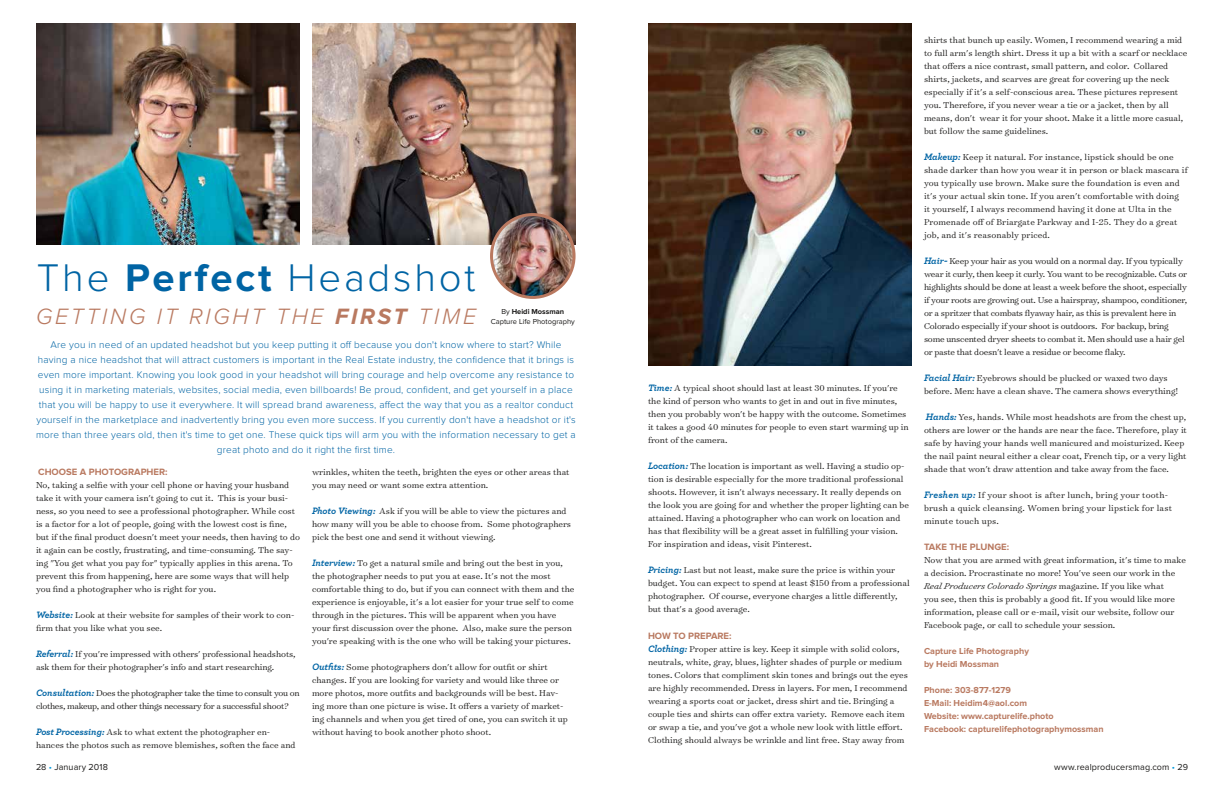
<style>
.page{position:relative;width:1224px;height:792px;background:#fff}
.page>*{position:absolute;margin:0;border:0;box-sizing:border-box;transform-origin:0 0}
.t1{font:300 40px "Proxima Nova";letter-spacing:.07em;color:#0064a4}
.t2{font:italic 300 23px "Proxima Nova";letter-spacing:.12em;color:#b97960}
.t3{font:300 10px/15px "Proxima Nova";letter-spacing:.02em;color:#0064a4;text-align:center}
.t4{font:300 9.8px/13px "Surveyor Text";color:#1c1b1a}
.t5{font:300 9.8px/13px "Surveyor Text";letter-spacing:-.02em;color:#1c1b1a}
.t6{font:300 9.8px/13px "Surveyor Text";letter-spacing:-.03em;color:#1c1b1a}
.t7{font:300 9.8px/13px "Surveyor Text";letter-spacing:.02em;color:#1c1b1a}
.t8{font:700 9.5px "Proxima Nova";color:#b97960}
.t9{font:700 9px/13px "Proxima Nova";color:#b97960}
.t10{font:9px "Proxima Nova";letter-spacing:.01em;color:#1c1b1a}
.t11{font:7.5px/10px "Proxima Nova";color:#1c1b1a;text-align:center}
.s1{font-weight:700}
.s2{font-family:"Archer Pro";font-weight:700;font-style:italic;color:#0064a4}
.s3{font-style:italic}
.s4{color:#0098dd}
</style>
<div class="page">
<img style="left:36px;top:24px;width:264px;height:221px">
<img style="left:312px;top:24px;width:264px;height:221px">
<img style="left:648px;top:24px;width:264px;height:342px">
<img style="left:492px;top:215px;width:82px;height:81px">
<div style="left:490px;top:213px;width:86px;height:86px;border:3px solid #b97960;border-radius:50%"></div>
<h1 class="t1" style="left:37px;top:260px;width:440px">The <span class="s1">Perfect</span> Headshot</h1>
<h2 class="t2" style="left:36px;top:306px;width:442px">GETTING IT RIGHT THE <span class="s1">FIRST</span> TIME</h2>
<p class="t11" style="left:491px;top:307px;width:86px">By <span class="s1">Heidi Mossman<br></span>Capture Life Photography</p>
<p class="t3" style="left:36px;top:338px;width:541px">Are you in need of an updated headshot but you keep putting it off because you don't know where to start? While having a nice headshot that will attract customers is important in the Real Estate industry, the confidence that it brings is even more important. Knowing you look good in your headshot will bring courage and help overcome any resistance to using it in marketing materials, websites, social media, even billboards! Be proud, confident, and get yourself in a place that you will be happy to use it everywhere. It will spread brand awareness, affect the way that you as a realtor conduct yourself in the marketplace and inadvertently bring you even more success. If you currently don't have a headshot or it's more than three years old, then it's time to get one. These quick tips will arm you with the information necessary to get a great photo and do it right the first time.</p>
<p class="t8" style="left:38px;top:467px;width:14px">Choose</p>
<p class="t8" style="left:80px;top:467px;width:17px">a photographer</p>
<p class="t8" style="left:165px;top:467px;width:4px">:</p>
<p class="t4" style="left:36px;top:478px;width:265px">No, taking a selfie with your cell phone or having your husband take it with your camera isn't going to cut it. This is your busi&shy;ness, so you need to see a professional photographer. While cost is a factor for a lot of people, going with the lowest cost is fine, but if the final product doesn't meet your needs, then having to do it again can be costly, frustrating, and time-consuming. The say&shy;ing "You get what you pay for" typically applies in this arena. To prevent this from happening, here are some ways that will help you find a photographer who is right for you.</p>
<p class="t4" style="left:36px;top:608px;width:260px"><span class="s2">Website:</span> Look at their website for samples of their work to con&shy;firm that you like what you see.</p>
<p class="t4" style="left:36px;top:647px;width:261px"><span class="s2">Referral:</span> If you're impressed with others' professional headshots, ask them for their photographer's info and start researching.</p>
<p class="t6" style="left:36px;top:686px;width:265px"><span class="s2">Consultation:</span> Does the photographer take the time to consult you on clothes, makeup, and other things necessary for a successful shoot?</p>
<p class="t4" style="left:36px;top:725px;width:261px"><span class="s2">Post Processing:</span> Ask to what extent the photographer en&shy;hances the photos such as remove blemishes, soften the face and</p>
<p class="t4" style="left:312px;top:465px;width:259px">wrinkles, whiten the teeth, brighten the eyes or other areas that you may need or want some extra attention.</p>
<p class="t4" style="left:312px;top:504px;width:261px"><span class="s2">Photo Viewing:</span> Ask if you will be able to view the pictures and how many will you be able to choose from. Some photographers pick the best one and send it without viewing.</p>
<p class="t4" style="left:312px;top:556px;width:264px"><span class="s2">Interview:</span> To get a natural smile and bring out the best in you, the photographer needs to put you at ease. It's not the most comfortable thing to do, but if you can connect with them and the experience is enjoyable, it's a lot easier for your true self to come through in the pictures. This will be apparent when you have your first discussion over the phone. Also, make sure the person you're speaking with is the one who will be taking your pictures.</p>
<p class="t4" style="left:312px;top:660px;width:257px"><span class="s2">Outfits:</span> Some photographers don't allow for outfit or shirt changes. If you are looking for variety and would like three or more photos, more outfits and backgrounds will be best. Hav&shy;ing more than one picture is wise. It offers a variety of market&shy;ing channels and when you get tired of one, you can switch it up without having to book another photo shoot.</p>
<p class="t4" style="left:648px;top:381px;width:262px"><span class="s2">Time:</span> A typical shoot should last at least 30 minutes. If you're the kind of person who wants to get in and out in five minutes, then you probably won't be happy with the outcome. Sometimes it takes a good 40 minutes for people to even start warming up in front of the camera.</p>
<p class="t4" style="left:648px;top:459px;width:262px"><span class="s2">Location:</span> The location is important as well. Having a studio op&shy;tion is desirable especially for the more traditional professional shoots. However, it isn't always necessary. It really depends on the look you are going for and whether the proper lighting can be attained. Having a photographer who can work on location and has that flexibility will be a great asset in fulfilling your vision.<br>For inspiration and ideas, visit Pinterest.</p>
<p class="t4" style="left:648px;top:563px;width:263px"><span class="s2">Pricing:</span> Last but not least, make sure the price is within your budget. You can expect to spend at least $150 from a professional photographer. Of course, everyone charges a little differently, but that's a good average.</p>
<p class="t8" style="left:648px;top:631px;width:53px">How to Prepare</p>
<p class="t8" style="left:729px;top:631px;width:4px">:</p>
<p class="t4" style="left:648px;top:642px;width:261px"><span class="s2">Clothing:</span> Proper attire is key. Keep it simple with solid colors, neutrals, white, gray, blues, lighter shades of purple or medium tones. Colors that compliment skin tones and brings out the eyes are highly recommended. Dress in layers. For men, I recommend wearing a sports coat or jacket, dress shirt and tie. Bringing a couple ties and shirts can offer extra variety. Remove each item or swap a tie, and you've got a whole new look with little effort.<br>Clothing should always be wrinkle and lint free. Stay away from</p>
<p class="t4" style="left:924px;top:33px;width:265px">shirts that bunch up easily. Women, I recommend wearing a mid to full arm's length shirt. Dress it up a bit with a scarf or necklace that offers a nice contrast, small pattern, and color. Collared shirts, jackets, and scarves are great for covering up the neck especially if it's a self-conscious area. These pictures represent you. Therefore, if you never wear a tie or a jacket, then by all means, don't wear it for your shoot. Make it a little more casual, but follow the same guidelines.</p>
<p class="t4" style="left:924px;top:150px;width:265px"><span class="s2">Makeup:</span> Keep it natural. For instance, lipstick should be one shade darker than how you wear it in person or black mascara if you typically use brown. Make sure the foundation is even and it's your actual skin tone. If you aren't comfortable with doing<br>it yourself, I always recommend having it done at Ulta in the Promenade off of Briargate Parkway and I-25. They do a great job, and it's reasonably priced.</p>
<p class="t5" style="left:924px;top:254px;width:265px"><span class="s2">Hair-</span> Keep your hair as you would on a normal day. If you typically wear it curly, then keep it curly. You want to be recognizable. Cuts or highlights should be done at least a week before the shoot, especially if your roots are growing out. Use a hairspray, shampoo, conditioner, or a spritzer that combats flyaway hair, as this is prevalent here in Colorado especially if your shoot is outdoors. For backup, bring some unscented dryer sheets to combat it. Men should use a hair gel or paste that doesn't leave a residue or become flaky.</p>
<p class="t4" style="left:924px;top:371px;width:256px"><span class="s2">Facial Hair:</span> Eyebrows should be plucked or waxed two days before. Men: have a clean shave. The camera shows everything!</p>
<p class="t4" style="left:924px;top:410px;width:264px"><span class="s2">Hands:</span> Yes, hands. While most headshots are from the chest up, others are lower or the hands are near the face. Therefore, play it safe by having your hands well manicured and moisturized. Keep the nail paint neural either a clear coat, French tip, or a very light shade that won't draw attention and take away from the face.</p>
<p class="t7" style="left:924px;top:488px;width:249px"><span class="s2">Freshen up:</span> If your shoot is after lunch, bring your tooth&shy;brush a quick cleansing. Women bring your lipstick for last minute touch ups.</p>
<p class="t8" style="left:924px;top:542px;width:12px">Take</p>
<p class="t8" style="left:949px;top:542px;width:7px">the</p>
<p class="t8" style="left:970px;top:542px;width:13px">Plunge</p>
<p class="t8" style="left:1007px;top:542px;width:4px">:</p>
<p class="t4" style="left:924px;top:553px;width:263px">Now that you are armed with great information, it's time to make a decision. Procrastinate no more! You've seen our work in the <span class="s3">Real Producers Colorado Springs</span> magazine. If you like what<br>you see, then this is probably a good fit. If you would like more information, please call or e-mail, visit our website, follow our Facebook page, or call to schedule your session.</p>
<p class="t9" style="left:924px;top:645px;width:106px">Capture Life Photography by Heidi Mossman</p>
<p class="t9" style="left:924px;top:684px;width:181px">Phone: 303-877-1279<br>E-Mail: Heidim4@aol.com<br>Website: www.capturelife.photo<br>Facebook: capturelifephotographymossman</p>
<p class="t10" style="left:36px;top:763px;width:74px">28 <span class="s4">•</span> January 2018</p>
<p class="t10" style="left:1054px;top:763px;width:135px">www.realproducersmag.com <span class="s4">•</span> 29</p>
</div>
